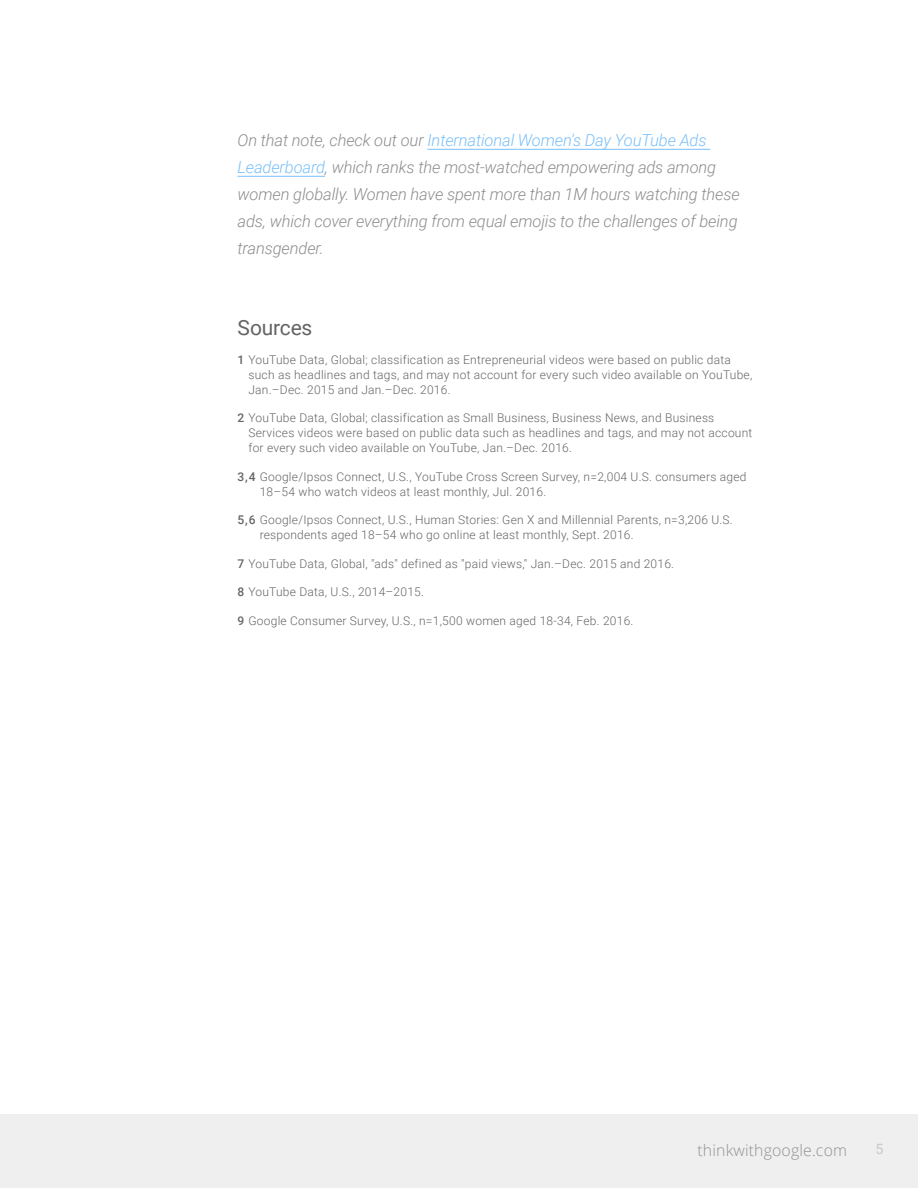
<style>
.page{position:relative;width:918px;height:1188px;background:#fff}
.page>*{position:absolute;margin:0;border:0;box-sizing:border-box;transform-origin:0 0}
.t1{font:21px "Roboto";letter-spacing:-.01em;color:#646464}
.t2{font:italic 300 16.5px/27px "Roboto";letter-spacing:-.01em;color:#8e8e8e}
.t3{font:300 15.75px "Open Sans";letter-spacing:.01em;color:#666766}
.t4{font:14.25px "Roboto";color:#c9c9c9}
.t5{font:300 12px/15px "Roboto";letter-spacing:.02em;color:#656565}
.s1{color:#7ac0f8}
.s2{font-weight:500}
</style>
<div class="page">
<div style="left:0;top:1114px;width:918px;height:74px;background:#f0eff0"></div>
<hr style="left:427px;top:149px;width:283px;height:1px;background:#7ac0f8">
<hr style="left:238px;top:176px;width:87px;height:1px;background:#7ac0f8">
<p class="t2" style="left:238px;top:126px;width:504px">On that note, check out our <span class="s1">International Women's Day YouTube Ads Leaderboard</span>, which ranks the most-watched empowering ads among women globally. Women have spent more than 1M hours watching these ads, which cover everything from equal emojis to the challenges of being transgender.</p>
<h1 class="t1" style="left:238px;top:313px;width:76px">Sources</h1>
<p class="t5" style="left:248px;top:352px;width:505px;text-indent:-11px"><span class="s2">1</span> YouTube Data, Global; classification as Entrepreneurial videos were based on public data such as headlines and tags, and may not account for every such video available on YouTube,<br>Jan.–Dec. 2015 and Jan.–Dec. 2016.</p>
<p class="t5" style="left:248px;top:410px;width:506px;text-indent:-11px"><span class="s2">2</span> YouTube Data, Global; classification as Small Business, Business News, and Business<br>Services videos were based on public data such as headlines and tags, and may not account for every such video available on YouTube, Jan.–Dec. 2016.</p>
<p class="t5" style="left:260px;top:469px;width:488px;text-indent:-22px"><span class="s2">3,4</span> Google/Ipsos Connect, U.S., YouTube Cross Screen Survey, n=2,004 U.S. consumers aged<br>18–54 who watch videos at least monthly, Jul. 2016.</p>
<p class="t5" style="left:260px;top:512px;width:475px;text-indent:-22px"><span class="s2">5,6</span> Google/Ipsos Connect, U.S., Human Stories: Gen X and Millennial Parents, n=3,206 U.S. respondents aged 18–54 who go online at least monthly, Sept. 2016.</p>
<p class="t5" style="left:238px;top:556px;width:438px"><span class="s2">7</span> YouTube Data, Global, "ads" defined as "paid views," Jan.–Dec. 2015 and 2016.</p>
<p class="t5" style="left:238px;top:584px;width:188px"><span class="s2">8</span> YouTube Data, U.S., 2014–2015.</p>
<p class="t5" style="left:238px;top:613px;width:397px"><span class="s2">9</span> Google Consumer Survey, U.S., n=1,500 women aged 18-34, Feb. 2016.</p>
<h3 class="t3" style="left:698px;top:1140px;width:151px">thinkwithgoogle.com</h3>
<p class="t4" style="left:876px;top:1139px;width:10px">5</p>
</div>
